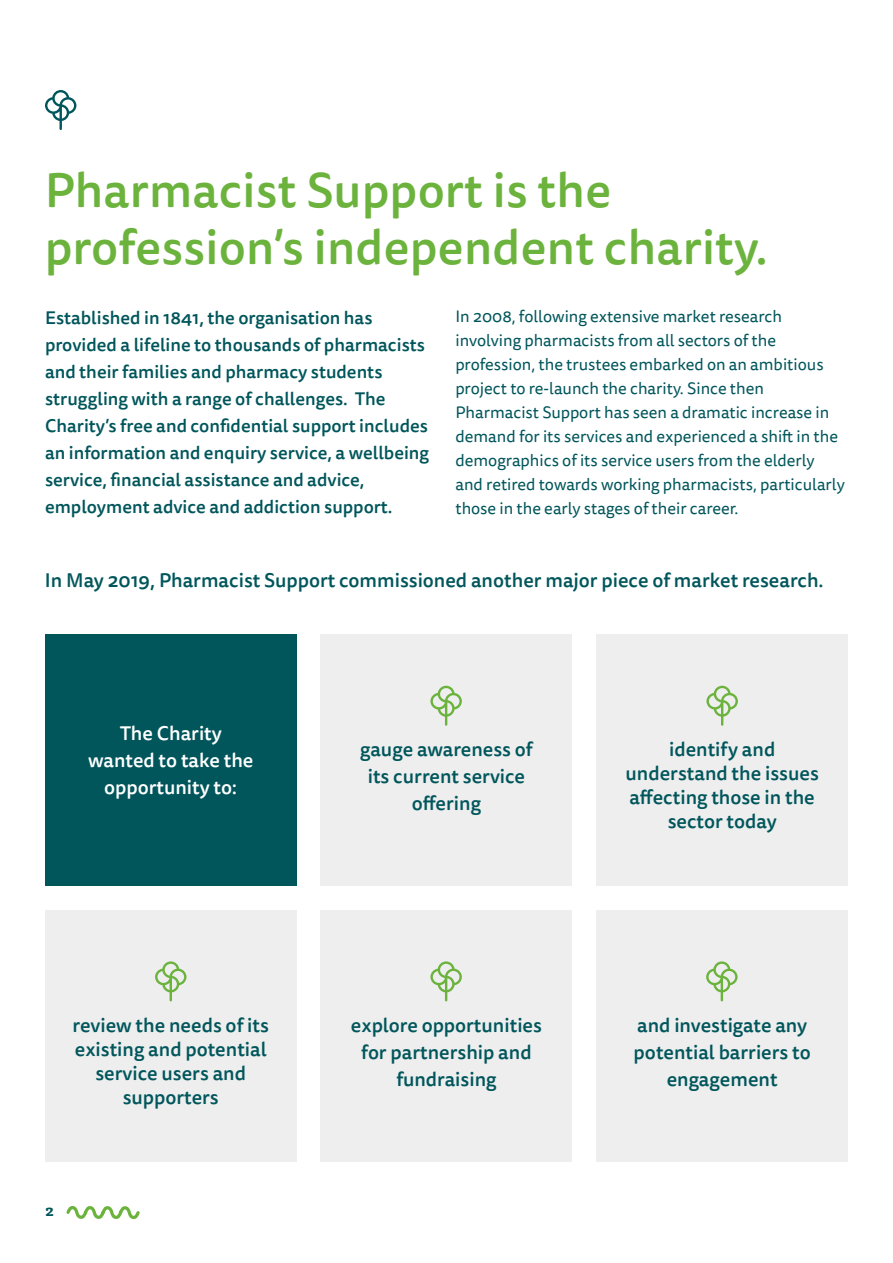
<style>
.page{position:relative;width:893px;height:1263px;background:#fff}
.page>*{position:absolute;margin:0;border:0;box-sizing:border-box;transform-origin:0 0}
.t1{font:500 48px/57px "Tisa Sans Pro";letter-spacing:.005em;color:#6cb33e}
.t2{font:500 19.5px/27px "Tisa Sans Pro";color:#00565b;text-align:center}
.t3{font:500 19.5px/27px "Tisa Sans Pro";color:#fff;text-align:center}
.t4{font:500 18px/27px "Tisa Sans Pro";color:#00565b}
.t5{font:16.5px/24px "Tisa Sans Pro";color:#00565b}
.t6{font:700 15px "Tisa Pro";color:#00565b}
</style>
<div class="page">
<div style="left:45px;top:634px;width:252px;height:252px;background:#00565b"></div>
<div style="left:45px;top:910px;width:252px;height:252px;background:#eee"></div>
<div style="left:321px;top:634px;width:251px;height:252px;background:#eee"></div>
<div style="left:321px;top:910px;width:251px;height:252px;background:#eee"></div>
<div style="left:596px;top:910px;width:252px;height:252px;background:#eee"></div>
<div style="left:596px;top:634px;width:252px;height:252px;background:#eee"></div>
<svg style="left:430px;top:686px;width:32px;height:40px"></svg>
<svg style="left:430px;top:961px;width:32px;height:40px"></svg>
<svg style="left:706px;top:961px;width:32px;height:40px"></svg>
<svg style="left:706px;top:686px;width:32px;height:40px"></svg>
<svg style="left:155px;top:961px;width:31px;height:40px"></svg>
<svg style="left:45px;top:90px;width:31px;height:40px"></svg>
<svg style="left:66px;top:1206px;width:74px;height:13px"></svg>
<h1 class="t1" style="left:45px;top:162px;width:725px">Pharmacist Support is the profession’s independent charity.</h1>
<p class="t4" style="left:45px;top:304px;width:386px">Established in 1841, the organisation has provided a lifeline to thousands of pharmacists and their families and pharmacy students struggling with a range of challenges. The Charity’s free and confidential support includes an information and enquiry service, a wellbeing service, financial assistance and advice, employment advice and addiction support.</p>
<p class="t5" style="left:455px;top:304px;width:391px">In 2008, following extensive market research involving pharmacists from all sectors of the profession, the trustees embarked on an ambitious project to re-launch the charity. Since then Pharmacist Support has seen a dramatic increase in demand for its services and experienced a shift in the demographics of its service users from the elderly and retired towards working pharmacists, particularly those in the early stages of their career.</p>
<p class="t2" style="left:45px;top:567px;width:780px">In May 2019, Pharmacist Support commissioned another major piece of market research.</p>
<p class="t3" style="left:88px;top:720px;width:167px">The Charity wanted to take the opportunity to:</p>
<p class="t2" style="left:73px;top:1013px;width:198px;line-height:24px">review the needs of its existing and potential service users and supporters</p>
<p class="t6" style="left:45px;top:1198px;width:10px">2</p>
<p class="t2" style="left:360px;top:736px;width:174px">gauge awareness of its current service offering</p>
<p class="t2" style="left:625px;top:738px;width:195px;line-height:24px">identify and understand the issues affecting those in the sector today</p>
<p class="t2" style="left:351px;top:1012px;width:193px">explore opportunities for partnership and fundraising</p>
<p class="t2" style="left:634px;top:1012px;width:179px">and investigate any potential barriers to engagement</p>
</div>
